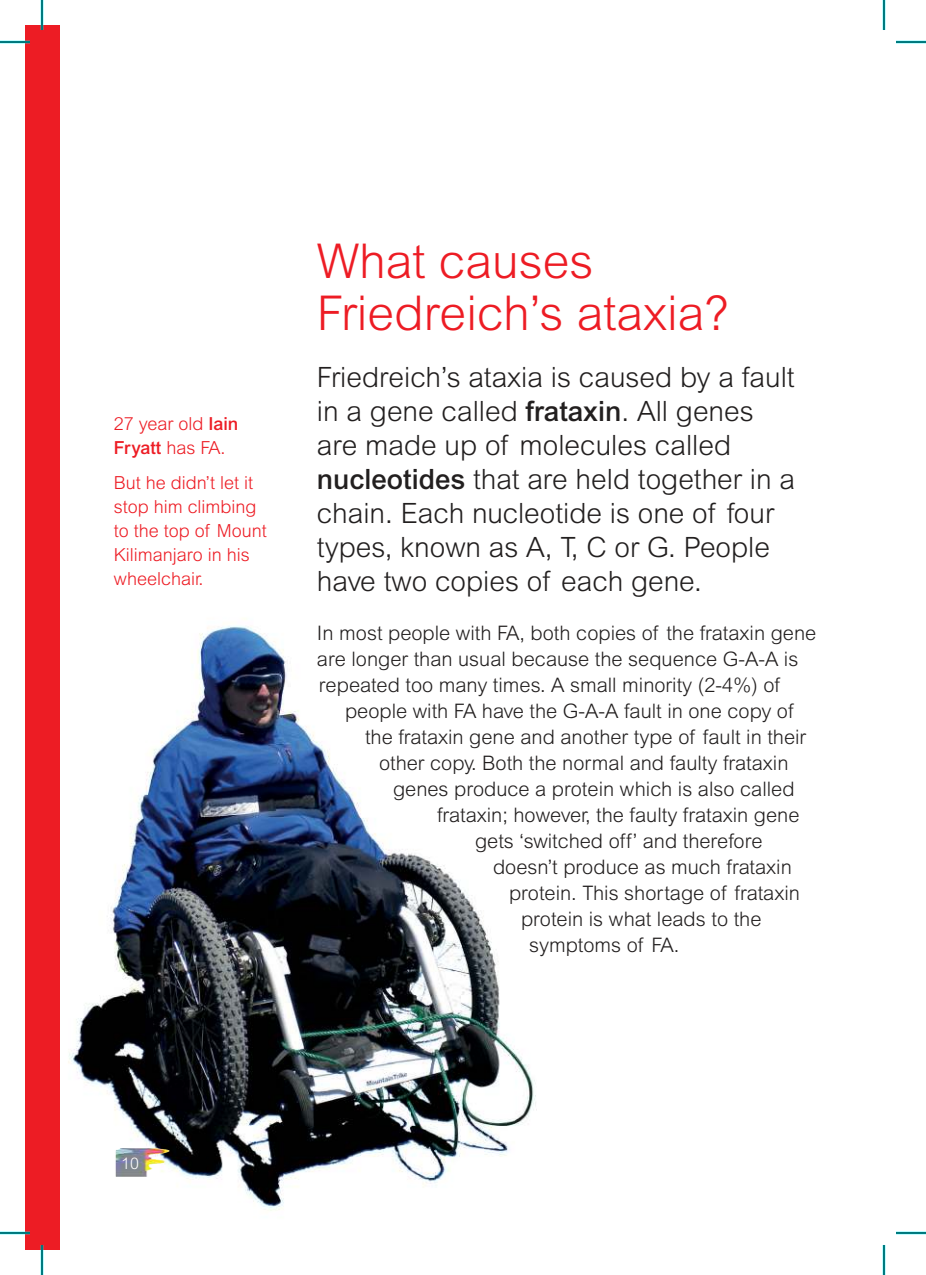
<style>
.page{position:relative;width:926px;height:1275px;background:#fff}
.page>*{position:absolute;margin:0;border:0;box-sizing:border-box;transform-origin:0 0}
.t1{font:300 48px/52px "Arial";color:#ed1c24}
.t2{font:300 28px/34px "Arial";color:#221f1f}
.t3{font:300 20px/26px "Arial";color:#221f1f}
.t4{font:300 18px/24px "Arial";color:#ed1c24}
.t5{font:300 16px "Arial";color:#fff}
.s1{font-weight:500}
</style>
<div class="page">
<img style="left:59px;top:357px;width:477px;height:893px">
<div style="left:25px;top:25px;width:34px;height:1225px;background:#ed1c24"></div>
<img style="left:114px;top:1148px;width:56px;height:30px">
<hr style="left:0;top:41px;width:30px;height:2px;background:#00f6ff">
<hr style="left:896px;top:41px;width:30px;height:2px;background:#00f6ff">
<hr style="left:0;top:1231px;width:30px;height:3px;background:#00f6ff">
<hr style="left:896px;top:1231px;width:30px;height:3px;background:#00f6ff">
<hr style="left:41px;top:0;width:2px;height:30px;background:#00f6ff">
<hr style="left:41px;top:1245px;width:2px;height:30px;background:#00f6ff">
<hr style="left:883px;top:0;width:2px;height:30px;background:#00f6ff">
<hr style="left:883px;top:1245px;width:2px;height:30px;background:#00f6ff">
<hr style="left:0;top:42px;width:30px;height:1px;background:#000">
<hr style="left:896px;top:42px;width:30px;height:1px;background:#000">
<hr style="left:0;top:1232px;width:30px;height:1px;background:#000">
<hr style="left:896px;top:1232px;width:30px;height:1px;background:#000">
<hr style="left:42px;top:0;width:1px;height:30px;background:#000">
<hr style="left:42px;top:1245px;width:1px;height:30px;background:#000">
<hr style="left:884px;top:0;width:1px;height:30px;background:#000">
<hr style="left:884px;top:1245px;width:1px;height:30px;background:#000">
<p class="t4" style="left:114px;top:413px;width:126px">27 year old <span class="s1">Iain<br>Fryatt</span> has FA.</p>
<p class="t4" style="left:114px;top:473px;width:155px">But he didn’t let it stop him climbing to the top of Mount<br>Kilimanjaro in his wheelchair.</p>
<h1 class="t1" style="left:317px;top:240px;width:413px">What causes<br>Friedreich’s ataxia?</h1>
<p class="t2" style="left:317px;top:363px;width:480px">Friedreich’s ataxia is caused by a fault in a gene called <span class="s1">frataxin</span>. All genes are made up of molecules called <span class="s1">nucleotides</span> that are held together in a chain. Each nucleotide is one of four types, known as A, T, C or G. People have two copies of each gene.</p>
<p class="t3" style="left:317px;top:622px;width:501px">In most people with FA, both copies of the frataxin gene are longer than usual because the sequence G-A-A is repeated too many times. A small minority (2-4%) of</p>
<p class="t3" style="left:345px;top:700px;width:450px">people with FA have the G-A-A fault in one copy of</p>
<p class="t3" style="left:365px;top:726px;width:443px">the frataxin gene and another type of fault in their</p>
<p class="t3" style="left:379px;top:752px;width:411px">other copy. Both the normal and faulty frataxin</p>
<p class="t3" style="left:393px;top:778px;width:403px">genes produce a protein which is also called</p>
<p class="t3" style="left:437px;top:804px;width:364px">frataxin; however, the faulty frataxin gene</p>
<p class="t3" style="left:475px;top:830px;width:289px">gets ‘switched off’ and therefore</p>
<p class="t3" style="left:493px;top:856px;width:300px">doesn’t produce as much frataxin</p>
<p class="t3" style="left:509px;top:882px;width:292px">protein. This shortage of frataxin</p>
<p class="t3" style="left:521px;top:908px;width:242px">protein is what leads to the</p>
<p class="t3" style="left:529px;top:934px;width:152px">symptoms of FA.</p>
<p class="t5" style="left:121px;top:1157px;width:19px">10</p>
</div>
